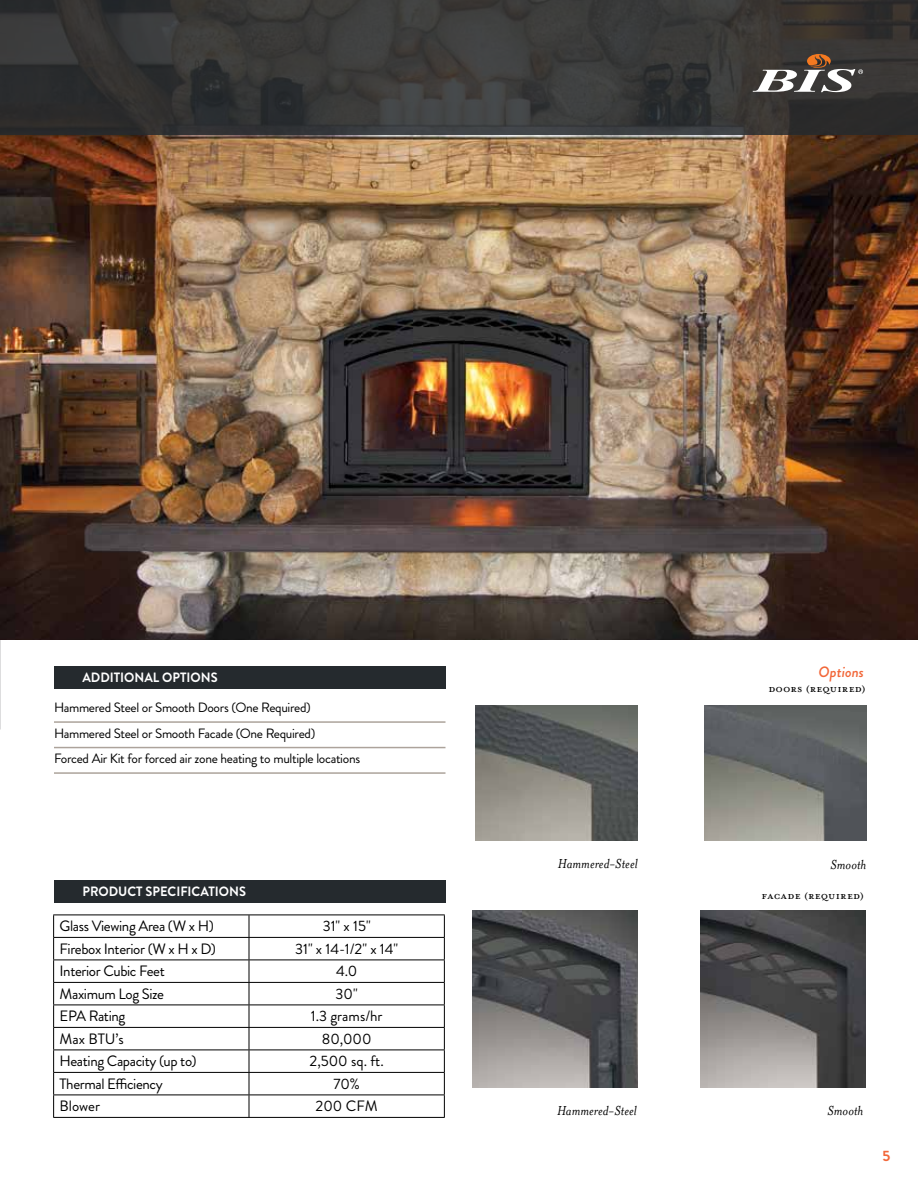
<style>
.page{position:relative;width:918px;height:1188px;background:#fff}
.page>*{position:absolute;margin:0;border:0;box-sizing:border-box;transform-origin:0 0}
.t1{font:15px "Brandon Grotesque";letter-spacing:-.025em;color:#000}
.t2{font:italic 15px "Mrs Eaves OT";letter-spacing:.005em;color:#000}
.t3{font:15px "Mrs Eaves All Petite Caps OT";letter-spacing:.01em;color:#000}
.t4{font:italic 500 15px "Brandon Grotesque";color:#f26739}
.t5{font:700 15px "Brandon Grotesque";color:#f26739}
.t6{font:13.5px/25.5px "Brandon Grotesque";letter-spacing:-.025em;color:#000}
.t7{font:700 13.5px "Brandon Grotesque";color:#fff;scale:.95 1}
</style>
<div class="page">
<img style="left:0;top:135px;width:918px;height:504px">
<img style="left:701px;top:910px;width:164px;height:178px">
<img style="left:472px;top:910px;width:165px;height:178px">
<img style="left:705px;top:705px;width:162px;height:135px">
<img style="left:475px;top:705px;width:162px;height:135px">
<div style="left:54px;top:666px;width:392px;height:22px;background:#252a2e"></div>
<hr style="left:54px;top:721px;width:392px;height:2px;background:#aca39b">
<hr style="left:54px;top:747px;width:392px;height:1px;background:#aca39b">
<hr style="left:54px;top:772px;width:392px;height:2px;background:#aca39b">
<div style="left:54px;top:881px;width:392px;height:22px;background:#252a2e"></div>
<hr style="left:53px;top:915px;width:196px;height:1px;background:#000">
<hr style="left:249px;top:915px;width:196px;height:1px;background:#000">
<hr style="left:53px;top:937px;width:196px;height:1px;background:#000">
<hr style="left:249px;top:937px;width:196px;height:1px;background:#000">
<hr style="left:53px;top:960px;width:196px;height:1px;background:#000">
<hr style="left:249px;top:960px;width:196px;height:1px;background:#000">
<hr style="left:53px;top:982px;width:196px;height:1px;background:#000">
<hr style="left:249px;top:982px;width:196px;height:1px;background:#000">
<hr style="left:53px;top:1005px;width:196px;height:1px;background:#000">
<hr style="left:249px;top:1005px;width:196px;height:1px;background:#000">
<hr style="left:53px;top:1027px;width:196px;height:1px;background:#000">
<hr style="left:249px;top:1027px;width:196px;height:1px;background:#000">
<hr style="left:53px;top:1050px;width:196px;height:1px;background:#000">
<hr style="left:249px;top:1050px;width:196px;height:1px;background:#000">
<hr style="left:53px;top:1072px;width:196px;height:1px;background:#000">
<hr style="left:249px;top:1072px;width:196px;height:1px;background:#000">
<hr style="left:53px;top:1095px;width:196px;height:1px;background:#000">
<svg style="left:53px;top:915px;width:1px;height:202px"></svg>
<hr style="left:249px;top:1095px;width:196px;height:1px;background:#000">
<svg style="left:249px;top:915px;width:1px;height:202px"></svg>
<svg style="left:444px;top:915px;width:1px;height:202px"></svg>
<hr style="left:53px;top:1117px;width:196px;height:1px;background:#000">
<hr style="left:249px;top:1117px;width:196px;height:1px;background:#000">
<svg style="left:0;top:0;width:918px;height:135px;background:#373736"></svg>
<svg style="left:753px;top:54px;width:110px;height:38px"></svg>
<p class="t7" style="left:82px;top:668px;width:144px">ADDITIONAL OPTIONS</p>
<p class="t6" style="left:54px;top:695px;width:308px">Hammered Steel or Smooth Doors (One Required)<br>Hammered Steel or Smooth Facade (One Required)<br>Forced Air Kit for forced air zone heating to multiple locations</p>
<p class="t7" style="left:82px;top:882px;width:174px">PRODUCT SPECIFICATIONS</p>
<p class="t1" style="left:60px;top:916px;width:156px">Glass Viewing Area (W x H)</p>
<p class="t1" style="left:323px;top:916px;width:49px">31" x 15"</p>
<p class="t1" style="left:60px;top:938px;width:158px">Firebox Interior (W x H x D)</p>
<p class="t1" style="left:295px;top:938px;width:105px">31" x 14-1/2" x 14"</p>
<p class="t1" style="left:60px;top:961px;width:107px">Interior Cubic Feet</p>
<p class="t1" style="left:336px;top:961px;width:23px">4.0</p>
<p class="t1" style="left:60px;top:983px;width:106px">Maximum Log Size</p>
<p class="t1" style="left:336px;top:983px;width:24px">30"</p>
<p class="t1" style="left:60px;top:1006px;width:67px">EPA Rating</p>
<p class="t1" style="left:311px;top:1006px;width:73px">1.3 grams/hr</p>
<p class="t1" style="left:60px;top:1028px;width:66px">Max BTU’s</p>
<p class="t1" style="left:322px;top:1028px;width:51px">80,000</p>
<p class="t1" style="left:60px;top:1051px;width:139px">Heating Capacity (up to)</p>
<p class="t1" style="left:310px;top:1051px;width:76px">2,500 sq. ft.</p>
<p class="t1" style="left:60px;top:1073px;width:105px">Thermal Efficiency</p>
<p class="t1" style="left:333px;top:1073px;width:28px">70%</p>
<p class="t1" style="left:60px;top:1096px;width:42px">Blower</p>
<p class="t1" style="left:316px;top:1096px;width:64px">200 CFM</p>
<p class="t4" style="left:819px;top:661px;width:47px">Options</p>
<p class="t3" style="left:768px;top:679px;width:99px">Doors (Required)</p>
<p class="t2" style="left:558px;top:855px;width:81px">Hammered-Steel</p>
<p class="t2" style="left:830px;top:857px;width:37px">Smooth</p>
<p class="t3" style="left:762px;top:887px;width:104px">Facade (required)</p>
<p class="t2" style="left:557px;top:1103px;width:81px">Hammered-Steel</p>
<p class="t2" style="left:828px;top:1103px;width:37px">Smooth</p>
<p class="t5" style="left:883px;top:1145px;width:9px">5</p>
</div>
